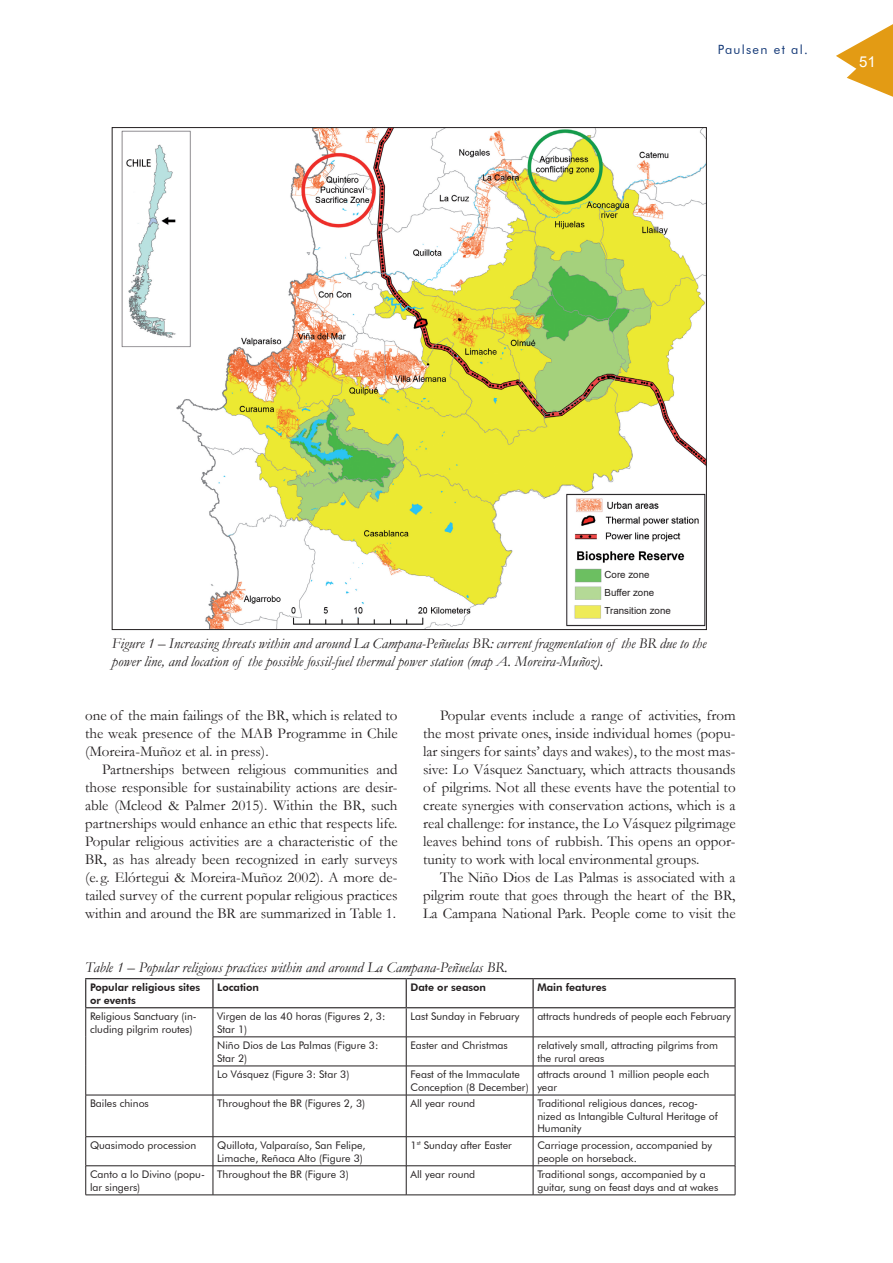
<style>
.page{position:relative;width:893px;height:1263px;background:#fff}
.page>*{position:absolute;margin:0;border:0;box-sizing:border-box;transform-origin:0 0}
.t1{font:15px/18px "Garamond";color:#231f20;text-align:justify}
.t2{font:italic 15px/18px "Garamond";color:#231f20}
.t3{font:15px "Arial";color:#fff}
.t4{font:12.75px "Futura BT";letter-spacing:.1em;color:#143977}
.t5{font:10.5px/12.6px "Futura BT";color:#231f20}
.t6{font:800 10.5px/12.6px "Futura BT";color:#231f20}
.t7{font:9.75px/18px "Arial";color:#231f20}
</style>
<div class="page">
<svg style="left:836px;top:24px;width:57px;height:73px"></svg>
<hr style="left:213px;top:1036px;width:193px;height:1px;background:#231f20">
<hr style="left:406px;top:1036px;width:127px;height:1px;background:#231f20">
<hr style="left:533px;top:1036px;width:202px;height:1px;background:#231f20">
<hr style="left:213px;top:1066px;width:193px;height:1px;background:#231f20">
<svg style="left:213px;top:1008px;width:1px;height:87px"></svg>
<hr style="left:406px;top:1066px;width:127px;height:1px;background:#231f20">
<hr style="left:533px;top:1066px;width:202px;height:1px;background:#231f20">
<svg style="left:533px;top:1008px;width:1px;height:87px"></svg>
<svg style="left:735px;top:1008px;width:1px;height:87px"></svg>
<hr style="left:86px;top:1095px;width:127px;height:1px;background:#231f20">
<hr style="left:85px;top:1095px;width:1px;height:41px;background:#231f20">
<hr style="left:213px;top:1095px;width:193px;height:1px;background:#231f20">
<hr style="left:213px;top:1095px;width:1px;height:41px;background:#231f20">
<hr style="left:406px;top:1095px;width:127px;height:1px;background:#231f20">
<hr style="left:406px;top:1095px;width:1px;height:41px;background:#231f20">
<hr style="left:533px;top:1095px;width:202px;height:1px;background:#231f20">
<hr style="left:533px;top:1095px;width:1px;height:41px;background:#231f20">
<hr style="left:735px;top:1095px;width:1px;height:41px;background:#231f20">
<hr style="left:86px;top:1136px;width:127px;height:1px;background:#231f20">
<hr style="left:213px;top:1136px;width:193px;height:1px;background:#231f20">
<hr style="left:406px;top:1136px;width:127px;height:1px;background:#231f20">
<hr style="left:533px;top:1136px;width:202px;height:1px;background:#231f20">
<hr style="left:86px;top:1165px;width:127px;height:1px;background:#231f20">
<svg style="left:85px;top:1137px;width:1px;height:58px"></svg>
<hr style="left:213px;top:1165px;width:193px;height:1px;background:#231f20">
<svg style="left:213px;top:1137px;width:1px;height:57px"></svg>
<hr style="left:406px;top:1165px;width:127px;height:1px;background:#231f20">
<svg style="left:406px;top:1137px;width:1px;height:57px"></svg>
<hr style="left:533px;top:1165px;width:202px;height:1px;background:#231f20">
<svg style="left:533px;top:1137px;width:1px;height:57px"></svg>
<svg style="left:735px;top:1137px;width:1px;height:58px"></svg>
<hr style="left:86px;top:1194px;width:127px;height:1px;background:#231f20">
<hr style="left:213px;top:1194px;width:193px;height:1px;background:#231f20">
<hr style="left:406px;top:1194px;width:127px;height:1px;background:#231f20">
<hr style="left:533px;top:1194px;width:202px;height:1px;background:#231f20">
<hr style="left:85px;top:978px;width:128px;height:1px;background:#231f20">
<svg style="left:85px;top:979px;width:1px;height:116px"></svg>
<hr style="left:213px;top:978px;width:193px;height:1px;background:#231f20">
<hr style="left:212px;top:979px;width:2px;height:28px;background:#231f20">
<hr style="left:406px;top:978px;width:127px;height:1px;background:#231f20">
<svg style="left:406px;top:979px;width:1px;height:116px"></svg>
<hr style="left:533px;top:978px;width:203px;height:1px;background:#231f20">
<hr style="left:532px;top:979px;width:2px;height:28px;background:#231f20">
<hr style="left:734px;top:979px;width:2px;height:28px;background:#231f20">
<hr style="left:85px;top:1007px;width:128px;height:1px;background:#231f20">
<hr style="left:213px;top:1007px;width:193px;height:1px;background:#231f20">
<hr style="left:406px;top:1007px;width:127px;height:1px;background:#231f20">
<hr style="left:533px;top:1007px;width:203px;height:1px;background:#231f20">
<img style="left:121px;top:129px;width:584px;height:499px">
<div style="left:605px;top:571px;width:69px;height:48px;background:#fff"></div>
<p class="t4" style="left:718px;top:42px;width:91px">Paulsen et al.</p>
<p class="t3" style="left:859px;top:51px;width:18px">51</p>
<p class="t7" style="left:605px;top:566px;width:68px">Core zone<br>Buffer zone<br>Transition zone</p>
<p class="t2" style="left:112px;top:634px;width:596px">Figure 1 – Increasing threats within and around La Campana-Peñuelas BR: current fragmentation of the BR due to the power line, and location of the possible fossil-fuel thermal power station (map A. Moreira-Muñoz).</p>
<p class="t1" style="left:85px;top:706px;width:314px">one of the main failings of the BR, which is related to the weak presence of the MAB Programme in Chile (Moreira-Muñoz et al. in press).</p>
<p class="t1" style="left:85px;top:760px;width:314px;text-indent:17px">Partnerships between religious communities and those responsible for sustainability actions are desir&shy;able (Mcleod &amp; Palmer 2015). Within the BR, such partnerships would enhance an ethic that respects life.<br>Popular religious activities are a characteristic of the BR, as has already been recognized in early surveys (e. g. Elórtegui &amp; Moreira-Muñoz 2002). A more de&shy;tailed survey of the current popular religious practices within and around the BR are summarized in Table 1.</p>
<p class="t1" style="left:423px;top:706px;width:314px;text-indent:17px">Popular events include a range of activities, from the most private ones, inside individual homes (popu&shy;lar singers for saints’ days and wakes), to the most mas&shy;sive: Lo Vásquez Sanctuary, which attracts thousands of pilgrims. Not all these events have the potential to create synergies with conservation actions, which is a real challenge: for instance, the Lo Vásquez pilgrimage leaves behind tons of rubbish. This opens an oppor&shy;tunity to work with local environmental groups.</p>
<p class="t1" style="left:423px;top:868px;width:314px;text-indent:17px">The Niño Dios de Las Palmas is associated with a pilgrim route that goes through the heart of the BR, La Campana National Park. People come to visit the</p>
<p class="t2" style="left:85px;top:958px;width:424px">Table 1 – Popular religious practices within and around La Campana-Peñuelas BR.</p>
<p class="t6" style="left:90px;top:981px;width:112px">Popular religious sites or events</p>
<p class="t6" style="left:217px;top:981px;width:43px">Location</p>
<p class="t6" style="left:410px;top:981px;width:77px">Date or season</p>
<p class="t6" style="left:537px;top:981px;width:71px">Main features</p>
<p class="t5" style="left:90px;top:1010px;width:108px">Religious Sanctuary (in&shy;cluding pilgrim routes)</p>
<p class="t5" style="left:217px;top:1010px;width:170px">Virgen de las 40 horas (Figures 2, 3:<br>Star 1)</p>
<p class="t5" style="left:410px;top:1010px;width:111px">Last Sunday in February</p>
<p class="t5" style="left:537px;top:1010px;width:195px">attracts hundreds of people each February</p>
<p class="t5" style="left:217px;top:1039px;width:163px">Niño Dios de Las Palmas (Figure 3:<br>Star 2)</p>
<p class="t5" style="left:410px;top:1039px;width:99px">Easter and Christmas</p>
<p class="t5" style="left:537px;top:1039px;width:182px">relatively small, attracting pilgrims from the rural areas</p>
<p class="t5" style="left:217px;top:1068px;width:134px">Lo Vásquez (Figure 3: Star 3)</p>
<p class="t5" style="left:410px;top:1068px;width:120px">Feast of the Immaculate<br>Conception (8 December)</p>
<p class="t5" style="left:537px;top:1068px;width:173px">attracts around 1 million people each year</p>
<p class="t5" style="left:90px;top:1097px;width:60px">Bailes chinos</p>
<p class="t5" style="left:217px;top:1097px;width:150px">Throughout the BR (Figures 2, 3)</p>
<p class="t5" style="left:410px;top:1097px;width:66px">All year round</p>
<p class="t5" style="left:537px;top:1097px;width:182px">Traditional religious dances, recog&shy;nized as Intangible Cultural Heritage of<br>Humanity</p>
<p class="t5" style="left:90px;top:1139px;width:108px">Quasimodo procession</p>
<p class="t5" style="left:217px;top:1139px;width:150px">Quillota, Valparaíso, San Felipe,<br>Limache, Reñaca Alto (Figure 3)</p>
<p class="t5" style="left:410px;top:1139px;width:103px">1<sup>st</sup> Sunday after Easter</p>
<p class="t5" style="left:537px;top:1139px;width:176px">Carriage procession, accompanied by people on horseback.</p>
<p class="t5" style="left:90px;top:1168px;width:116px">Canto a lo Divino (popu&shy;lar singers)</p>
<p class="t5" style="left:217px;top:1168px;width:133px">Throughout the BR (Figure 3)</p>
<p class="t5" style="left:410px;top:1168px;width:66px">All year round</p>
<p class="t5" style="left:537px;top:1168px;width:182px">Traditional songs, accompanied by a guitar, sung on feast days and at wakes</p>
</div>
